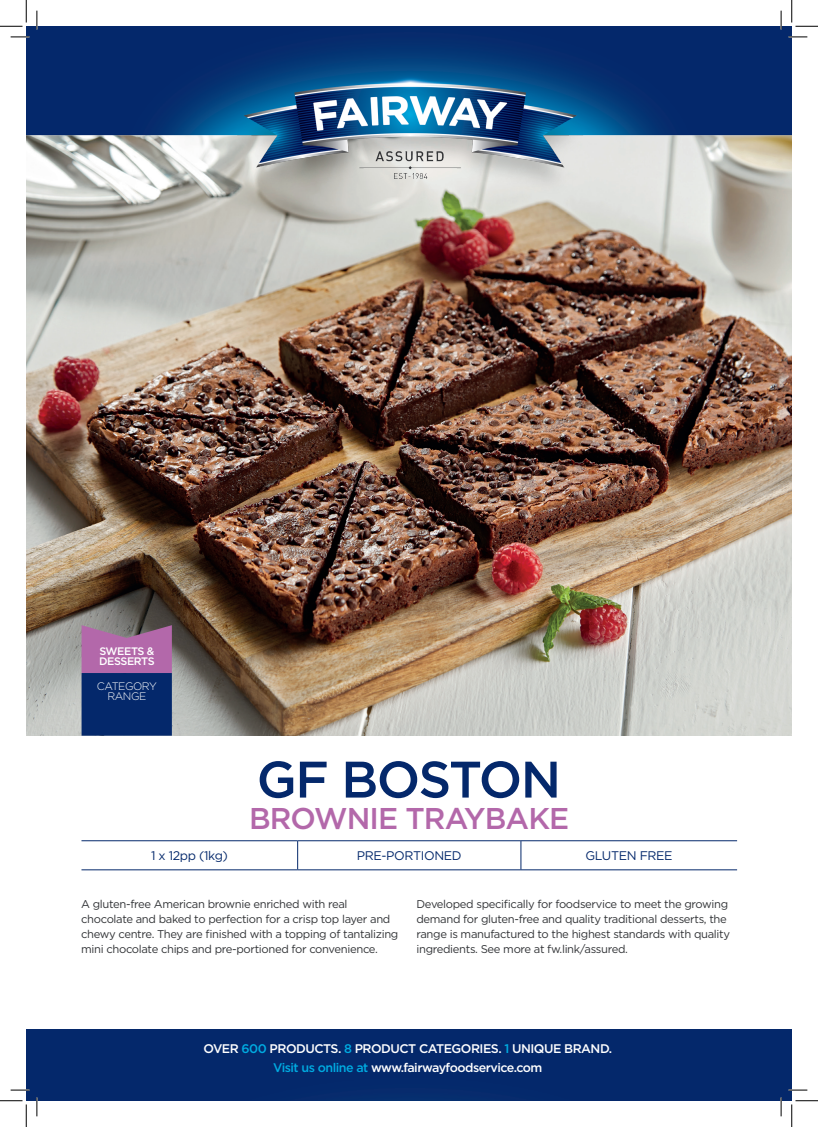
<style>
.page{position:relative;width:818px;height:1127px;background:#fff}
.page>*{position:absolute;margin:0;border:0;box-sizing:border-box;transform-origin:0 0}
.t1{font:500 51.25px "Gotham";letter-spacing:-.035em;color:#04286b}
.t2{font:500 30px "Gotham";letter-spacing:-.03em;color:#b368aa}
.t3{font:500 12.5px "Gotham";letter-spacing:-.04em;color:#fff}
.t4{font:12.5px "Gotham";letter-spacing:-.03em;color:#04286b}
.t5{font:11.25px/15px "Gotham";letter-spacing:-.03em;color:#323437}
.t6{font:500 10.88px/10px "Gotham";letter-spacing:-.04em;color:#fff}
.t7{font:300 10.88px/10px "Gotham";letter-spacing:-.04em;color:#fff;text-align:center}
.s1{color:#00abe1}
</style>
<div class="page">
<img style="left:26px;top:211px;width:766px;height:524px">
<img style="left:26px;top:26px;width:766px;height:185px">
<svg style="left:82px;top:625px;width:90px;height:110px;background:#4c4482"></svg>
<div style="left:26px;top:1029px;width:766px;height:71px;background:#04286b"></div>
<hr style="left:81px;top:840px;width:217px;height:1px;background:#04286b">
<hr style="left:298px;top:840px;width:223px;height:1px;background:#04286b">
<svg style="left:297px;top:840px;width:1px;height:29px"></svg>
<hr style="left:521px;top:840px;width:216px;height:1px;background:#04286b">
<svg style="left:521px;top:840px;width:1px;height:29px"></svg>
<hr style="left:81px;top:869px;width:217px;height:1px;background:#04286b">
<hr style="left:298px;top:869px;width:223px;height:1px;background:#04286b">
<hr style="left:521px;top:869px;width:216px;height:1px;background:#04286b">
<svg style="left:11px;top:36px;width:18px;height:2px"></svg>
<svg style="left:788px;top:36px;width:19px;height:2px"></svg>
<svg style="left:11px;top:1088px;width:18px;height:2px"></svg>
<svg style="left:788px;top:1088px;width:19px;height:2px"></svg>
<svg style="left:36px;top:11px;width:2px;height:18px"></svg>
<svg style="left:36px;top:1097px;width:2px;height:18px"></svg>
<svg style="left:780px;top:11px;width:2px;height:18px"></svg>
<svg style="left:780px;top:1097px;width:2px;height:18px"></svg>
<svg style="left:0;top:0;width:27px;height:27px"></svg>
<svg style="left:0;top:1100px;width:27px;height:26px"></svg>
<svg style="left:791px;top:0;width:27px;height:27px"></svg>
<svg style="left:791px;top:1100px;width:27px;height:26px"></svg>
<p class="t6" style="left:99px;top:646px;width:57px">SWEETS &amp;<br>DESSERTS</p>
<p class="t7" style="left:97px;top:680px;width:61px">CATEGORY<br>RANGE</p>
<h1 class="t1" style="left:257px;top:745px;width:306px">GF BOSTON</h1>
<h2 class="t2" style="left:249px;top:798px;width:322px">BROWNIE TRAYBAKE</h2>
<p class="t4" style="left:151px;top:847px;width:79px">1 x 12pp (1kg)</p>
<p class="t4" style="left:357px;top:847px;width:106px">PRE-PORTIONED</p>
<p class="t4" style="left:585px;top:847px;width:89px">GLUTEN FREE</p>
<p class="t5" style="left:81px;top:896px;width:319px">A gluten-free American brownie enriched with real chocolate and baked to perfection for a crisp top layer and chewy centre. They are finished with a topping of tantalizing mini chocolate chips and pre-portioned for convenience.</p>
<p class="t5" style="left:416px;top:896px;width:315px">Developed specifically for foodservice to meet the growing demand for gluten-free and quality traditional desserts, the range is manufactured to the highest standards with quality ingredients. See more at fw.link/assured.</p>
<p class="t3" style="left:203px;top:1040px;width:410px">OVER <span class="s1">600</span> PRODUCTS. <span class="s1">8</span> PRODUCT CATEGORIES. <span class="s1">1</span> UNIQUE BRAND.</p>
<p class="t3" style="left:273px;top:1058px;width:271px"><span class="s1">Visit us online at</span> www.fairwayfoodservice.com</p>
</div>
